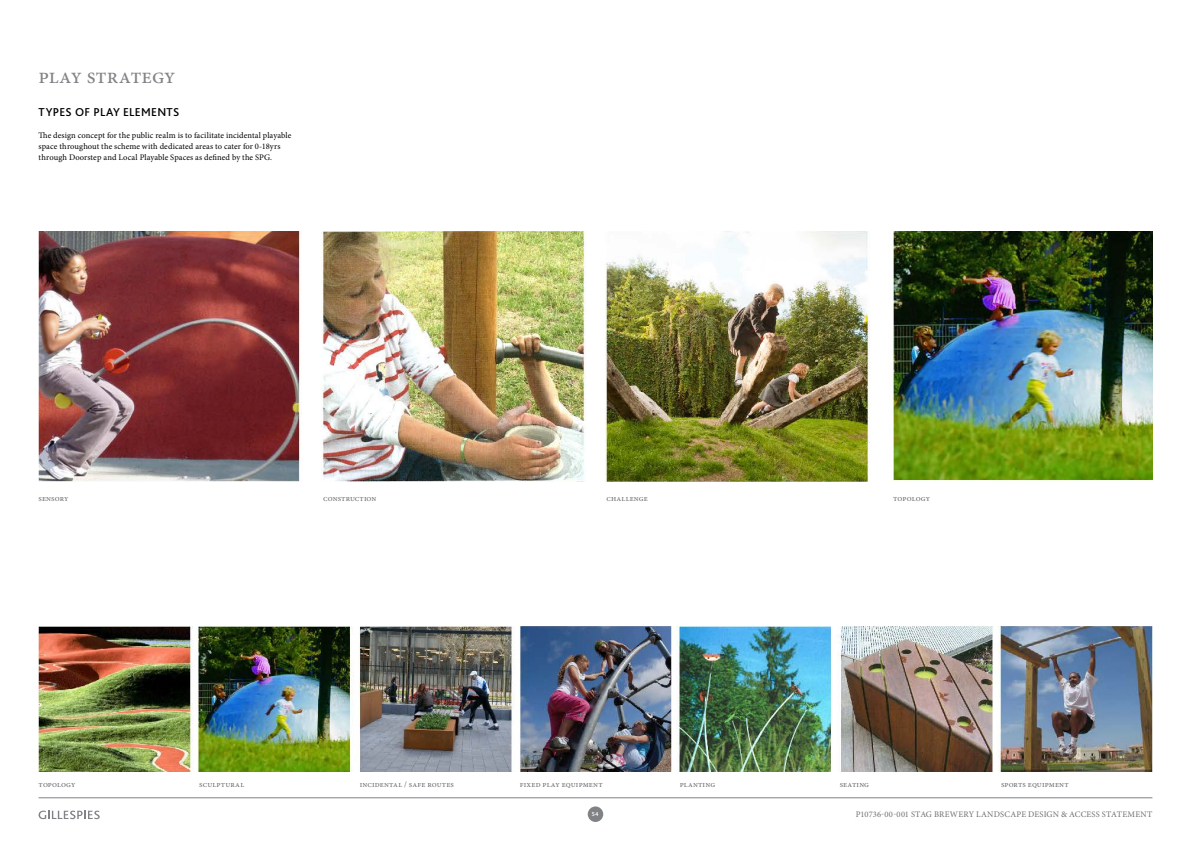
<style>
.page{position:relative;width:1191px;height:842px;background:#fff}
.page>*{position:absolute;margin:0;border:0;box-sizing:border-box;transform-origin:0 0}
.t1{font:22px "Minion Pro";letter-spacing:-.005em;color:#808285}
.t2{font:500 12px "Bliss 2";color:#000}
.t3{font:8.5px/11px "Minion Pro";letter-spacing:.015em;color:#000}
.t4{font:8.5px "Minion Pro";letter-spacing:.015em;color:#6d6e71}
.t5{font:500 6px "Bliss 2";color:#fff}
</style>
<div class="page">
<div style="left:588px;top:806px;width:15px;height:16px;background:#808285;border-radius:50%"></div>
<svg style="left:39px;top:811px;width:61px;height:8px"></svg>
<hr style="left:39px;top:798px;width:1113px;height:1px;background:#808285">
<img style="left:39px;top:627px;width:1113px;height:144px">
<img style="left:39px;top:232px;width:1113px;height:250px">
<h1 class="t1" style="left:39px;top:61px;width:138px">play strategy</h1>
<h2 class="t2" style="left:39px;top:104px;width:142px">TYPES OF PLAY ELEMENTS</h2>
<p class="t3" style="left:39px;top:129px;width:254px">The design concept for the public realm is to facilitate incidental playable space throughout the scheme with dedicated areas to cater for 0-18yrs through Doorstep and Local Playable Spaces as defined by the SPG.</p>
<p class="t4" style="left:39px;top:492px;width:31px">sensory</p>
<p class="t4" style="left:323px;top:492px;width:55px">construction</p>
<p class="t4" style="left:606px;top:492px;width:43px">challenge</p>
<p class="t4" style="left:893px;top:492px;width:38px">topology</p>
<p class="t4" style="left:39px;top:778px;width:38px">topology</p>
<p class="t4" style="left:199px;top:778px;width:47px">sculptural</p>
<p class="t4" style="left:360px;top:778px;width:96px">incidental / safe routes</p>
<p class="t4" style="left:520px;top:778px;width:84px">fixed play equipment</p>
<p class="t4" style="left:680px;top:778px;width:37px">planting</p>
<p class="t4" style="left:839px;top:778px;width:31px">seating</p>
<p class="t4" style="left:1001px;top:778px;width:69px">sports equipment</p>
<p class="t5" style="left:592px;top:810px;width:8px">54</p>
<p class="t4" style="left:856px;top:808px;width:298px">P10736-00-001 STAG BREWERY LANDSCAPE DESIGN &amp; ACCESS STATEMENT</p>
</div>
